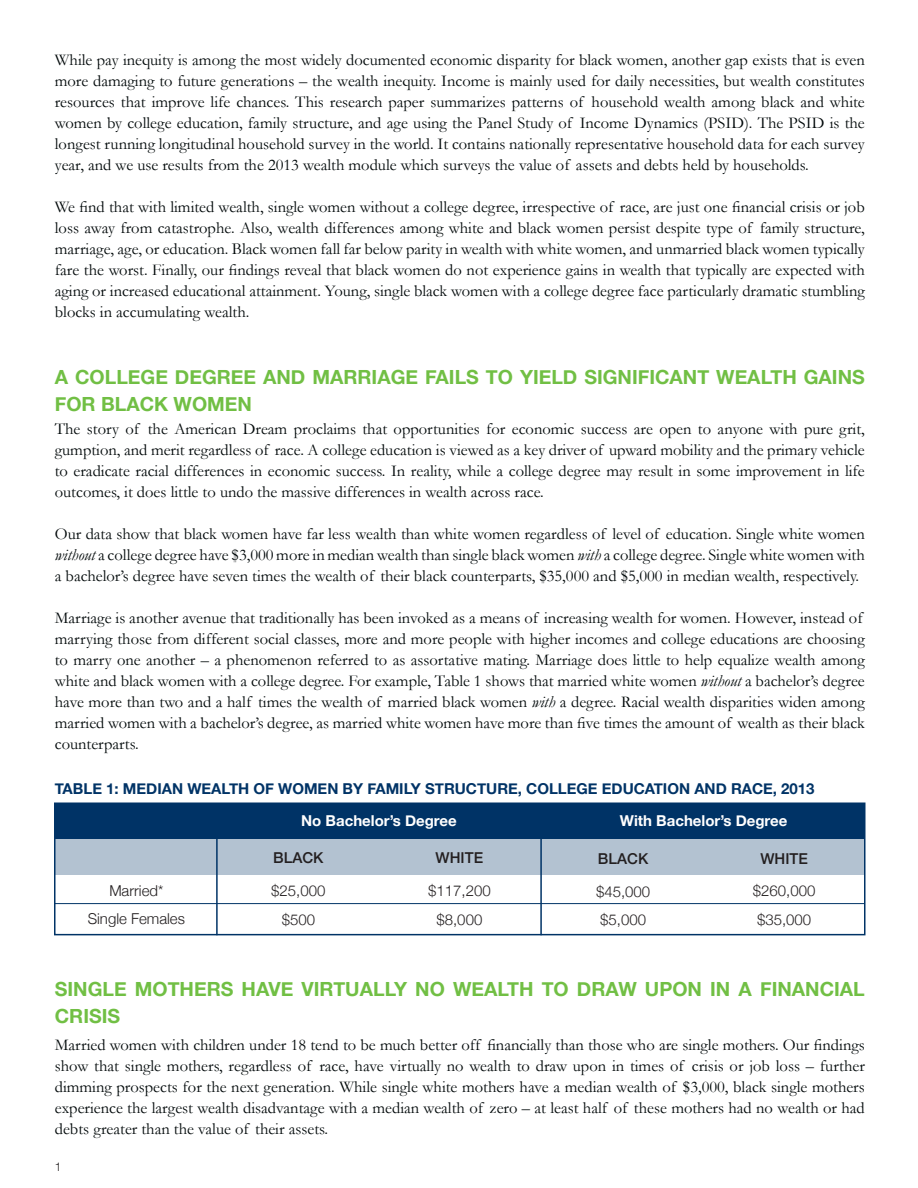
<style>
.page{position:relative;width:918px;height:1188px;background:#fff}
.page>*{position:absolute;margin:0;border:0;box-sizing:border-box;transform-origin:0 0}
.t1{font:700 19.5px/27px "Helvetica Neue";color:#71bf44}
.t2{font:16.5px/21px "Garamond";color:#000809;text-align:justify}
.t3{font:300 15px "Helvetica Neue";color:#231f20}
.t4{font:700 15px "Helvetica Neue";color:#036}
.t5{font:700 15px "Helvetica Neue";color:#fff}
.t6{font:500 15px "Helvetica Neue";color:#231f20}
.t7{font:300 12px "Helvetica Neue";color:#231f20}
.s1{font-style:italic}
</style>
<div class="page">
<div style="left:55px;top:839px;width:810px;height:36px;background:#b3c2d1"></div>
<div style="left:55px;top:803px;width:810px;height:36px;background:#036"></div>
<hr style="left:216px;top:836px;width:2px;height:99px;background:#036">
<hr style="left:540px;top:836px;width:2px;height:99px;background:#036">
<div style="left:54px;top:802px;width:812px;height:133px;border:2px solid #036"></div>
<hr style="left:55px;top:903px;width:810px;height:1px;background:#036">
<p class="t2" style="left:55px;top:49px;width:812px">While pay inequity is among the most widely documented economic disparity for black women, another gap exists that is even more damaging to future generations – the wealth inequity. Income is mainly used for daily necessities, but wealth constitutes resources that improve life chances. This research paper summarizes patterns of household wealth among black and white women by college education, family structure, and age using the Panel Study of Income Dynamics (PSID). The PSID is the longest running longitudinal household survey in the world. It contains nationally representative household data for each survey year, and we use results from the 2013 wealth module which surveys the value of assets and debts held by households.</p>
<p class="t2" style="left:55px;top:196px;width:812px">We find that with limited wealth, single women without a college degree, irrespective of race, are just one financial crisis or job loss away from catastrophe. Also, wealth differences among white and black women persist despite type of family structure, marriage, age, or education. Black women fall far below parity in wealth with white women, and unmarried black women typically fare the worst. Finally, our findings reveal that black women do not experience gains in wealth that typically are expected with aging or increased educational attainment. Young, single black women with a college degree face particularly dramatic stumbling blocks in accumulating wealth.</p>
<p class="t1" style="left:55px;top:364px;width:811px">A COLLEGE DEGREE AND MARRIAGE FAILS TO YIELD SIGNIFICANT WEALTH GAINS<br>FOR BLACK WOMEN</p>
<p class="t2" style="left:55px;top:418px;width:812px">The story of the American Dream proclaims that opportunities for economic success are open to anyone with pure grit, gumption, and merit regardless of race. A college education is viewed as a key driver of upward mobility and the primary vehicle</p>
<p class="t2" style="left:55px;top:460px;width:812px">to eradicate racial differences in economic success. In reality, while a college degree may result in some improvement in life outcomes, it does little to undo the massive differences in wealth across race.</p>
<p class="t2" style="left:55px;top:523px;width:812px">Our data show that black women have far less wealth than white women regardless of level of education. Single white women <span class="s1">without</span> a college degree have $3,000 more in median wealth than single black women <span class="s1">with</span> a college degree. Single white women with a bachelor’s degree have seven times the wealth of their black counterparts, $35,000 and $5,000 in median wealth, respectively.</p>
<p class="t2" style="left:55px;top:607px;width:812px;text-align:left">Marriage is another avenue that traditionally has been invoked as a means of increasing wealth for women. However, instead of marrying those from different social classes, more and more people with higher incomes and college educations are choosing to marry one another – a phenomenon referred to as assortative mating. Marriage does little to help equalize wealth among white and black women with a college degree. For example, Table 1 shows that married white women <span class="s1">without</span> a bachelor’s degree have more than two and a half times the wealth of married black women <span class="s1">with</span> a degree. Racial wealth disparities widen among married women with a bachelor’s degree, as married white women have more than five times the amount of wealth as their black counterparts.</p>
<p class="t4" style="left:55px;top:777px;width:761px">TABLE 1: MEDIAN WEALTH OF WOMEN BY FAMILY STRUCTURE, COLLEGE EDUCATION AND RACE, 2013</p>
<p class="t3" style="left:109px;top:878px;width:55px">Married*</p>
<p class="t3" style="left:88px;top:907px;width:99px">Single Females</p>
<p class="t5" style="left:301px;top:809px;width:157px">No Bachelor’s Degree</p>
<p class="t6" style="left:273px;top:846px;width:52px">BLACK</p>
<p class="t6" style="left:436px;top:846px;width:49px">WHITE</p>
<p class="t3" style="left:271px;top:879px;width:56px">$25,000</p>
<p class="t3" style="left:282px;top:907px;width:35px">$500</p>
<p class="t3" style="left:428px;top:879px;width:64px">$117,200</p>
<p class="t3" style="left:436px;top:907px;width:47px">$8,000</p>
<p class="t5" style="left:620px;top:809px;width:169px">With Bachelor’s Degree</p>
<p class="t6" style="left:598px;top:846px;width:52px">BLACK</p>
<p class="t6" style="left:760px;top:846px;width:49px">WHITE</p>
<p class="t3" style="left:596px;top:879px;width:56px">$45,000</p>
<p class="t3" style="left:600px;top:908px;width:47px">$5,000</p>
<p class="t3" style="left:753px;top:879px;width:64px">$260,000</p>
<p class="t3" style="left:757px;top:907px;width:56px">$35,000</p>
<p class="t1" style="left:55px;top:976px;width:812px">SINGLE MOTHERS HAVE VIRTUALLY NO WEALTH TO DRAW UPON IN A FINANCIAL<br>CRISIS</p>
<p class="t2" style="left:55px;top:1034px;width:812px">Married women with children under 18 tend to be much better off financially than those who are single mothers. Our findings show that single mothers, regardless of race, have virtually no wealth to draw upon in times of crisis or job loss – further dimming prospects for the next generation. While single white mothers have a median wealth of $3,000, black single mothers experience the largest wealth disadvantage with a median wealth of zero – at least half of these mothers had no wealth or had debts greater than the value of their assets.</p>
<p class="t7" style="left:55px;top:1157px;width:8px">1</p>
</div>
